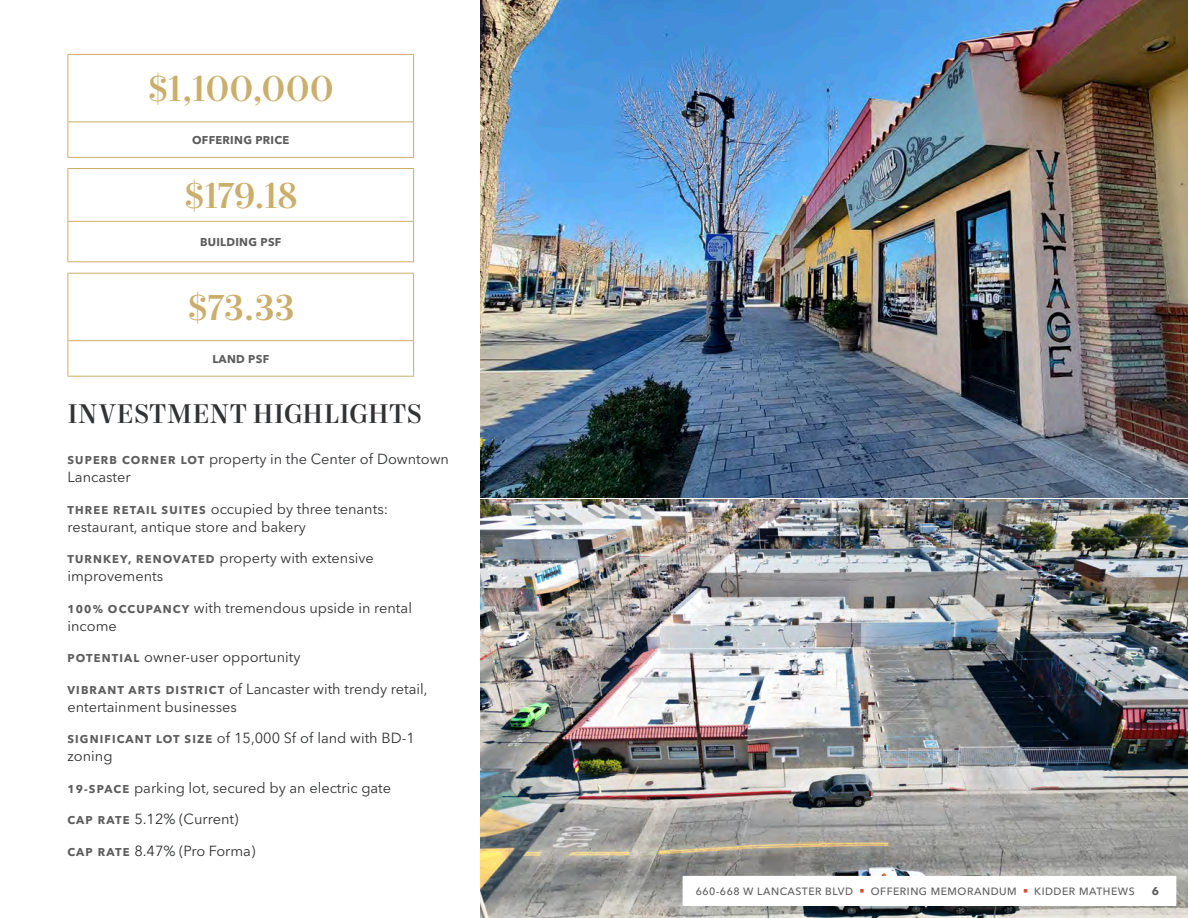
<style>
.page{position:relative;width:1188px;height:918px;background:#fff}
.page>*{position:absolute;margin:0;border:0;box-sizing:border-box;transform-origin:0 0}
.Stat_Data_-_Gold_-_C{font:500 36px "Mort Modern 09";letter-spacing:-.005em;color:#cbae6b}
.Headline_-_Level_2{font:500 27px "Mort Modern 09";letter-spacing:.005em;color:#313234}
.Bullets_-_Level_1{font:14.55px/18px "Avenir Next LT Pro";color:#313234}
.Stat_Label_-_Centere{font:700 11.25px "Avenir Next LT Pro";letter-spacing:.025em;color:#5e5d5d}
.t1{font:500 10.5px "Avenir Next LT Pro";letter-spacing:.05em;color:#5e5d5d}
.s1{font-weight:700;font-size:11.25px;color:#5e5d5d}
.s2{color:#e04825}
</style>
<div class="page">
<img style="left:480px;top:0;width:708px;height:917px">
<hr style="left:68px;top:54px;width:346px;height:1px;background:#cbae6b">
<hr style="left:68px;top:55px;width:1px;height:67px;background:#cbae6b">
<hr style="left:413px;top:55px;width:1px;height:67px;background:#cbae6b">
<hr style="left:68px;top:122px;width:346px;height:1px;background:#cbae6b">
<hr style="left:68px;top:122px;width:1px;height:35px;background:#cbae6b">
<hr style="left:413px;top:122px;width:1px;height:35px;background:#cbae6b">
<hr style="left:68px;top:157px;width:346px;height:1px;background:#cbae6b">
<hr style="left:68px;top:168px;width:346px;height:1px;background:#cbae6b">
<hr style="left:68px;top:169px;width:1px;height:52px;background:#cbae6b">
<hr style="left:413px;top:169px;width:1px;height:52px;background:#cbae6b">
<hr style="left:68px;top:221px;width:346px;height:1px;background:#cbae6b">
<hr style="left:68px;top:222px;width:1px;height:39px;background:#cbae6b">
<hr style="left:413px;top:222px;width:1px;height:39px;background:#cbae6b">
<hr style="left:68px;top:261px;width:346px;height:1px;background:#cbae6b">
<hr style="left:68px;top:273px;width:346px;height:1px;background:#cbae6b">
<hr style="left:68px;top:274px;width:1px;height:66px;background:#cbae6b">
<hr style="left:413px;top:274px;width:1px;height:66px;background:#cbae6b">
<hr style="left:68px;top:340px;width:346px;height:1px;background:#cbae6b">
<hr style="left:68px;top:341px;width:1px;height:35px;background:#cbae6b">
<hr style="left:413px;top:341px;width:1px;height:35px;background:#cbae6b">
<hr style="left:68px;top:376px;width:346px;height:1px;background:#cbae6b">
<svg style="left:683px;top:876px;width:493px;height:30px"></svg>
<p class="Stat_Data_-_Gold_-_C" style="left:148px;top:66px;width:188px">$1,100,000</p>
<p class="Stat_Label_-_Centere" style="left:192px;top:133px;width:99px">OFFERING PRICE</p>
<p class="Stat_Data_-_Gold_-_C" style="left:184px;top:173px;width:115px">$179.18</p>
<p class="Stat_Label_-_Centere" style="left:200px;top:235px;width:83px">BUILDING PSF</p>
<p class="Stat_Data_-_Gold_-_C" style="left:187px;top:285px;width:109px">$73.33</p>
<p class="Stat_Label_-_Centere" style="left:212px;top:352px;width:58px">LAND PSF</p>
<p class="Headline_-_Level_2" style="left:68px;top:396px;width:356px">INVESTMENT HIGHLIGHTS</p>
<p class="Bullets_-_Level_1" style="left:68px;top:450px;width:383px"><span class="s1">SUPERB CORNER LOT</span> property in the Center of Downtown<br>Lancaster</p>
<p class="Bullets_-_Level_1" style="left:67px;top:500px;width:322px"><span class="s1">THREE RETAIL SUITES</span> occupied by three tenants: restaurant, antique store and bakery</p>
<p class="Bullets_-_Level_1" style="left:67px;top:549px;width:308px"><span class="s1">TURNKEY, RENOVATED</span> property with extensive improvements</p>
<p class="Bullets_-_Level_1" style="left:68px;top:599px;width:346px"><span class="s1">100% OCCUPANCY</span> with tremendous upside in rental income</p>
<p class="Bullets_-_Level_1" style="left:68px;top:648px;width:235px"><span class="s1">POTENTIAL</span> owner-user opportunity</p>
<p class="Bullets_-_Level_1" style="left:68px;top:680px;width:362px"><span class="s1">VIBRANT ARTS DISTRICT</span> of Lancaster with trendy retail, entertainment businesses</p>
<p class="Bullets_-_Level_1" style="left:68px;top:729px;width:349px"><span class="s1">SIGNIFICANT LOT SIZE</span> of 15,000 Sf of land with BD-1 zoning</p>
<p class="Bullets_-_Level_1" style="left:68px;top:779px;width:325px"><span class="s1">19-SPACE</span> parking lot, secured by an electric gate</p>
<p class="Bullets_-_Level_1" style="left:68px;top:810px;width:173px"><span class="s1">CAP RATE</span> 5.12% (Current)</p>
<p class="Bullets_-_Level_1" style="left:68px;top:842px;width:189px"><span class="s1">CAP RATE</span> 8.47% (Pro Forma)</p>
<p class="t1" style="left:696px;top:885px;width:441px">660-668 W LANCASTER BLVD <span class="s2">■</span> OFFERING MEMORANDUM <span class="s2">■</span> KIDDER MATHEWS</p>
<p class="Stat_Label_-_Centere" style="left:1152px;top:884px;width:9px">6</p>
</div>
